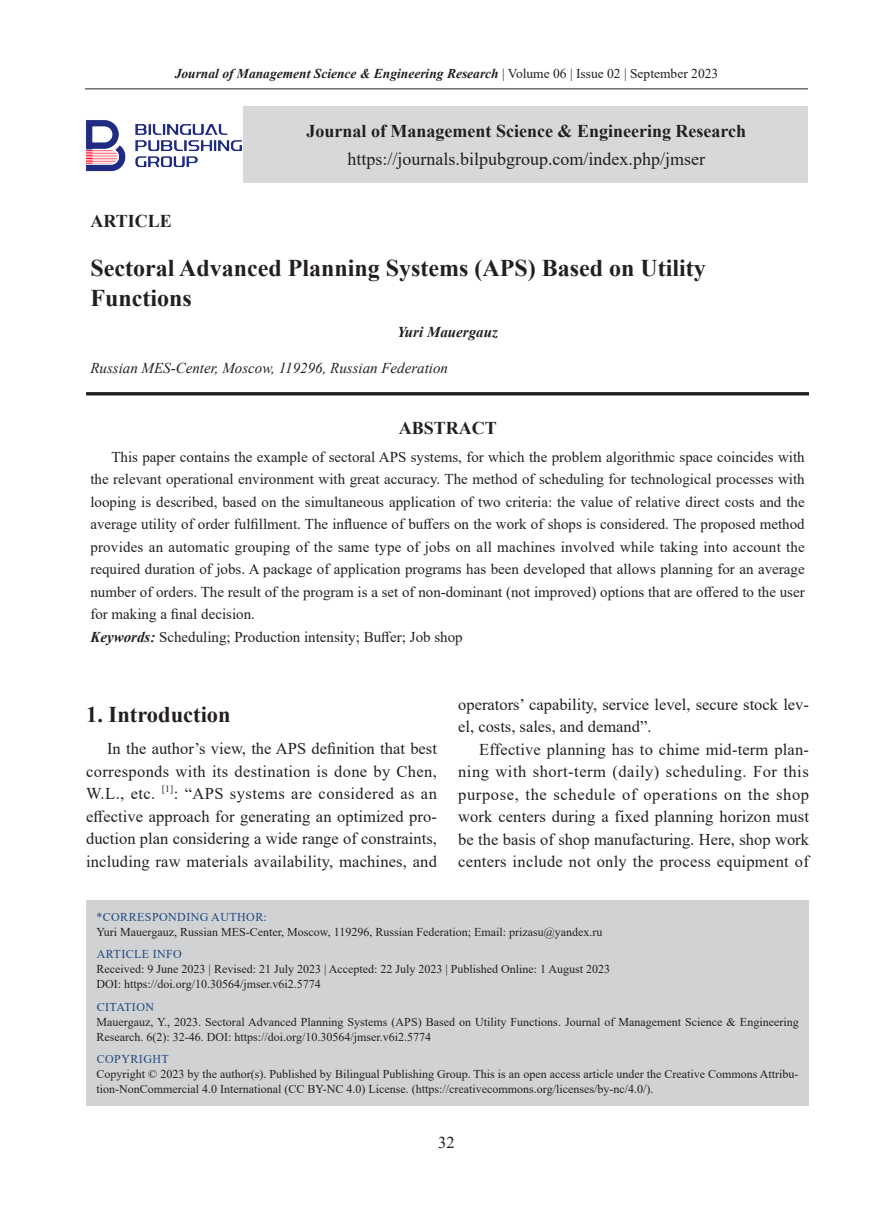
<style>
.page{position:relative;width:893px;height:1212px;background:#fff}
.page>*{position:absolute;margin:0;border:0;box-sizing:border-box;transform-origin:0 0}
.英文标题{font:700 24px/30px "Times New Roman";color:#231f20}
.一级标题{font:700 22.5px "Times New Roman";color:#231f20}
.ABSTRACT标{font:700 18px "Times New Roman";color:#231f20}
.t1{font:18px "Times New Roman";color:#231f20}
.分栏书眉{font:700 18px "Times New Roman";color:#231f20}
.正文{font:16.5px/22.5px "Times New Roman";letter-spacing:.01em;color:#231f20;text-align:justify}
.Abstract{font:15px/22.5px "Times New Roman";color:#231f20;text-align:justify}
.KEY{font:15px "Times New Roman";color:#231f20}
.英文地址1行{font:italic 15px "Times New Roman";color:#231f20}
.英文作者{font:italic 700 15px "Times New Roman";color:#231f20}
.t2{font:italic 700 13.5px "Times New Roman";color:#231f20}
.t3{font:12px/15px "Times New Roman";color:#231f20}
.t4{font:12px "Times New Roman";letter-spacing:.035em;color:#1f497d}
.正文-2{font:9.6px "Times New Roman";color:#231f20}
.s1{font-weight:400;font-style:normal}
.s2{font-weight:700;font-style:italic}
</style>
<div class="page">
<hr style="left:85px;top:89px;width:723px;height:1px;background:#67696b">
<div style="left:244px;top:107px;width:564px;height:76px;background:#d8d8d8"></div>
<img style="left:86px;top:120px;width:156px;height:51px">
<div style="left:86px;top:900px;width:723px;height:206px;background:#d1d2d4"></div>
<hr style="left:86px;top:392px;width:723px;height:3px;background:#231f20">
<p class="t2" style="left:175px;top:64px;width:545px">Journal of Management Science &amp; Engineering Research <span class="s1">| Volume 06 | Issue 02 | September 2023</span></p>
<p class="ABSTRACT标" style="left:306px;top:118px;width:441px">Journal of Management Science &amp; Engineering Research</p>
<p class="t1" style="left:348px;top:146px;width:359px">https://journals.bilpubgroup.com/index.php/jmser</p>
<p class="分栏书眉" style="left:90px;top:208px;width:83px">ARTICLE</p>
<p class="英文标题" style="left:90px;top:252px;width:617px">Sectoral Advanced Planning Systems (APS) Based on Utility<br>Functions</p>
<p class="英文作者" style="left:397px;top:322px;width:102px">Yuri Mauergauz</p>
<p class="英文地址1行" style="left:90px;top:358px;width:359px">Russian MES-Center, Moscow, 119296, Russian Federation</p>
<p class="ABSTRACT标" style="left:399px;top:416px;width:100px">ABSTRACT</p>
<p class="Abstract" style="left:90px;top:445px;width:716px;text-indent:21px">This paper contains the example of sectoral APS systems, for which the problem algorithmic space coincides with the relevant operational environment with great accuracy. The method of scheduling for technological processes with looping is described, based on the simultaneous application of two criteria: the value of relative direct costs and the average utility of order fulfillment. The influence of buffers on the work of shops is considered. The proposed method provides an automatic grouping of the same type of jobs on all machines involved while taking into account the required duration of jobs. A package of application programs has been developed that allows planning for an average number of orders. The result of the program is a set of non-dominant (not improved) options that are offered to the user for making a final decision.</p>
<p class="KEY" style="left:90px;top:626px;width:374px"><span class="s2">Keywords:</span> Scheduling; Production intensity; Buffer; Job shop</p>
<p class="一级标题" style="left:86px;top:699px;width:146px">1. Introduction</p>
<p class="正文" style="left:86px;top:737px;width:352px;text-indent:21px">In the author’s view, the APS definition that best corresponds with its destination is done by Chen, W.L., etc.</p>
<p class="正文-2" style="left:162px;top:781px;width:13px">[1]</p>
<p class="正文" style="left:86px;top:782px;width:352px;text-indent:88px">: “APS systems are considered as an effective approach for generating an optimized pro&shy;duction plan considering a wide range of constraints, including raw materials availability, machines, and</p>
<p class="正文" style="left:458px;top:692px;width:352px">operators’ capability, service level, secure stock lev&shy;el, costs, sales, and demand”.</p>
<p class="正文" style="left:458px;top:737px;width:352px;text-indent:21px">Effective planning has to chime mid-term plan&shy;ning with short-term (daily) scheduling. For this purpose, the schedule of operations on the shop work centers during a fixed planning horizon must be the basis of shop manufacturing. Here, shop work centers include not only the process equipment of</p>
<p class="t4" style="left:97px;top:908px;width:172px">*CORRESPONDING AUTHOR:</p>
<p class="t3" style="left:97px;top:924px;width:507px">Yuri Mauergauz, Russian MES-Center, Moscow, 119296, Russian Federation; Email: prizasu@yandex.ru</p>
<p class="t4" style="left:97px;top:946px;width:87px">ARTICLE INFO</p>
<p class="t3" style="left:97px;top:961px;width:515px">Received: 9 June 2023 | Revised: 21 July 2023 | Accepted: 22 July 2023 | Published Online: 1 August 2023</p>
<p class="t3" style="left:97px;top:976px;width:226px">DOI: https://doi.org/10.30564/jmser.v6i2.5774</p>
<p class="t4" style="left:97px;top:998px;width:59px">CITATION</p>
<p class="t3" style="left:97px;top:1014px;width:704px">Mauergauz, Y., 2023. Sectoral Advanced Planning Systems (APS) Based on Utility Functions. Journal of Management Science &amp; Engineering<br>Research. 6(2): 32-46. DOI: https://doi.org/10.30564/jmser.v6i2.5774</p>
<p class="t4" style="left:97px;top:1051px;width:74px">COPYRIGHT</p>
<p class="t3" style="left:97px;top:1066px;width:703px">Copyright © 2023 by the author(s). Published by Bilingual Publishing Group. This is an open access article under the Creative Commons Attribu&shy;tion-NonCommercial 4.0 International (CC BY-NC 4.0) License. (https://creativecommons.org/licenses/by-nc/4.0/).</p>
<p class="正文" style="left:438px;top:1131px;width:18px">32</p>
</div>
